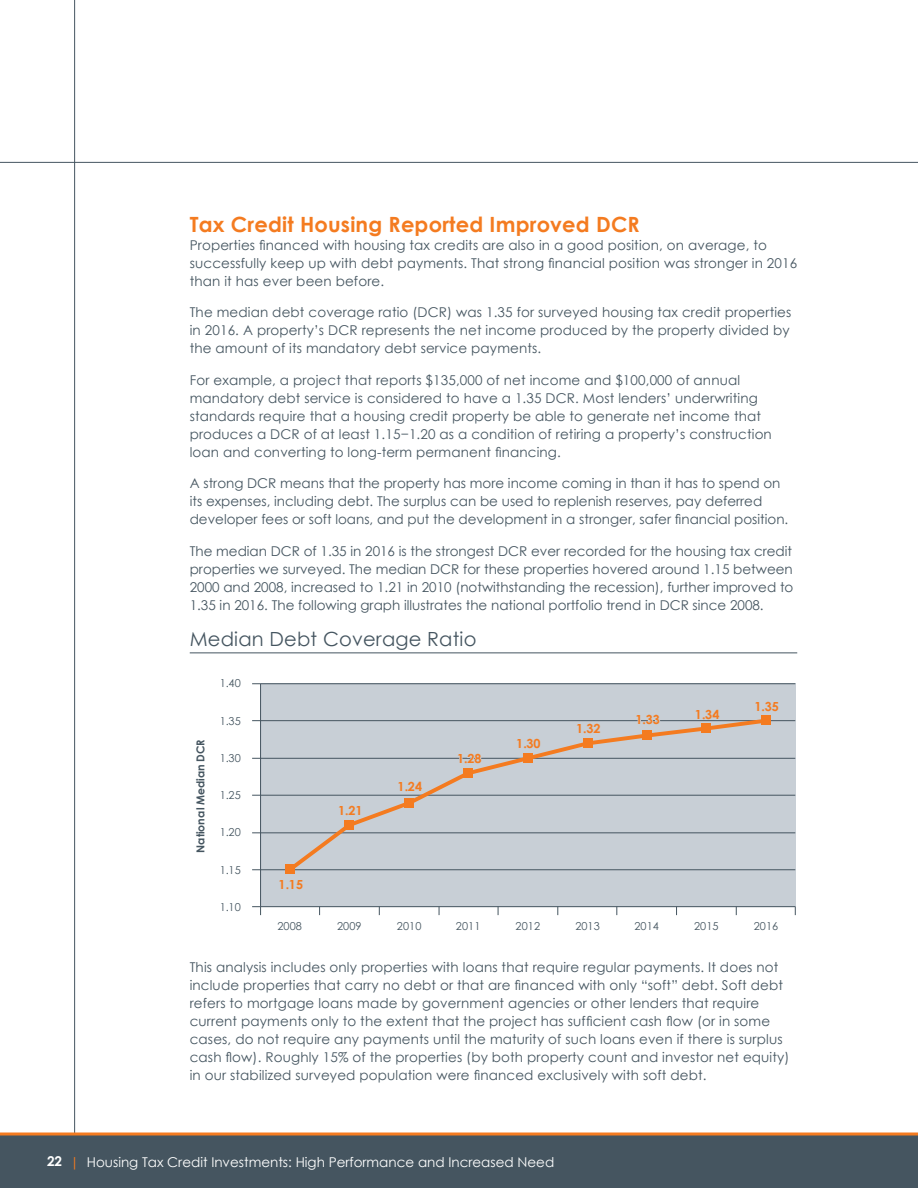
<style>
.page{position:relative;width:918px;height:1188px;background:#fff}
.page>*{position:absolute;margin:0;border:0;box-sizing:border-box;transform-origin:0 0}
.t1{font:700 21px "Century Gothic";letter-spacing:.01em;color:#f47b20}
.t2{font:19.5px "Century Gothic";letter-spacing:.01em;color:#455560}
.t3{font:13.5px/18px "Century Gothic";letter-spacing:.01em;color:#455560}
.t4{font:13.5px "Century Gothic";color:#fff}
.t5{font:700 12.45px "Century Gothic";letter-spacing:.01em;color:#f47b20}
.t6{font:10.95px "Century Gothic";letter-spacing:.01em;color:#455560}
.t7{font:700 10.95px "Century Gothic";letter-spacing:.01em;color:#455560}
.s1{font-weight:700}
.s2{color:#f47b20}
</style>
<div class="page">
<div style="left:0;top:1134px;width:918px;height:54px;background:#455560"></div>
<hr style="left:0;top:162px;width:918px;height:1px;background:#455560">
<hr style="left:190px;top:652px;width:607px;height:1px;background:#455560">
<div style="left:260px;top:683px;width:536px;height:224px;background:#c8cfd6"></div>
<hr style="left:261px;top:683px;width:534px;height:1px;background:#455560">
<hr style="left:261px;top:720px;width:534px;height:1px;background:#455560">
<hr style="left:261px;top:758px;width:534px;height:1px;background:#455560">
<hr style="left:261px;top:795px;width:534px;height:1px;background:#455560">
<hr style="left:261px;top:832px;width:534px;height:1px;background:#455560">
<hr style="left:261px;top:869px;width:534px;height:1px;background:#455560">
<svg style="left:284px;top:719px;width:487px;height:152px"></svg>
<div style="left:285px;top:864px;width:10px;height:10px;background:#f47b20"></div>
<div style="left:344px;top:820px;width:10px;height:10px;background:#f47b20"></div>
<div style="left:404px;top:798px;width:10px;height:10px;background:#f47b20"></div>
<div style="left:463px;top:768px;width:10px;height:10px;background:#f47b20"></div>
<div style="left:523px;top:753px;width:10px;height:10px;background:#f47b20"></div>
<div style="left:583px;top:738px;width:10px;height:10px;background:#f47b20"></div>
<div style="left:642px;top:730px;width:10px;height:10px;background:#f47b20"></div>
<div style="left:701px;top:723px;width:10px;height:10px;background:#f47b20"></div>
<div style="left:761px;top:715px;width:10px;height:10px;background:#f47b20"></div>
<svg style="left:337px;top:804px;width:25px;height:14px"></svg>
<svg style="left:397px;top:780px;width:26px;height:14px"></svg>
<svg style="left:456px;top:752px;width:27px;height:14px"></svg>
<svg style="left:515px;top:737px;width:27px;height:14px"></svg>
<svg style="left:575px;top:722px;width:27px;height:14px"></svg>
<svg style="left:634px;top:719px;width:27px;height:8px"></svg>
<svg style="left:694px;top:719px;width:27px;height:2px"></svg>
<hr style="left:260px;top:684px;width:1px;height:223px;background:#455560">
<hr style="left:261px;top:906px;width:534px;height:1px;background:#455560">
<svg style="left:252px;top:906px;width:9px;height:9px"></svg>
<hr style="left:74px;top:0;width:1px;height:1134px;background:#455560">
<svg style="left:0;top:1132px;width:918px;height:4px;background:#df8643"></svg>
<h1 class="t1" style="left:190px;top:208px;width:452px">Tax Credit Housing Reported Improved DCR</h1>
<p class="t3" style="left:190px;top:236px;width:609px">Properties financed with housing tax credits are also in a good position, on average, to successfully keep up with debt payments. That strong financial position was stronger in 2016 than it has ever been before.</p>
<p class="t3" style="left:190px;top:303px;width:603px">The median debt coverage ratio (DCR) was 1.35 for surveyed housing tax credit properties in 2016. A property’s DCR represents the net income produced by the property divided by the amount of its mandatory debt service payments.</p>
<p class="t3" style="left:190px;top:371px;width:584px">For example, a project that reports $135,000 of net income and $100,000 of annual mandatory debt service is considered to have a 1.35 DCR. Most lenders’ underwriting standards require that a housing credit property be able to generate net income that produces a DCR of at least 1.15−1.20 as a condition of retiring a property’s construction loan and converting to long-term permanent financing.</p>
<p class="t3" style="left:190px;top:474px;width:600px">A strong DCR means that the property has more income coming in than it has to spend on its expenses, including debt. The surplus can be used to replenish reserves, pay deferred developer fees or soft loans, and put the development in a stronger, safer financial position.</p>
<p class="t3" style="left:190px;top:542px;width:605px;text-align:justify">The median DCR of 1.35 in 2016 is the strongest DCR ever recorded for the housing tax credit properties we surveyed. The median DCR for these properties hovered around 1.15 between 2000 and 2008, increased to 1.21 in 2010 (notwithstanding the recession), further improved to 1.35 in 2016. The following graph illustrates the national portfolio trend in DCR since 2008.</p>
<h2 class="t2" style="left:190px;top:625px;width:288px">Median Debt Coverage Ratio</h2>
<p class="t7" style="left:192px;top:853px;width:115px;rotate:-90deg">National Median DCR</p>
<p class="t6" style="left:220px;top:676px;width:23px">1.40</p>
<p class="t6" style="left:220px;top:713px;width:23px">1.35</p>
<p class="t6" style="left:220px;top:750px;width:23px">1.30</p>
<p class="t6" style="left:220px;top:788px;width:23px">1.25</p>
<p class="t6" style="left:220px;top:825px;width:23px">1.20</p>
<p class="t6" style="left:220px;top:862px;width:23px">1.15</p>
<p class="t6" style="left:220px;top:899px;width:23px">1.10</p>
<p class="t5" style="left:279px;top:875px;width:26px">1.15</p>
<p class="t5" style="left:338px;top:801px;width:26px">1.21</p>
<p class="t5" style="left:398px;top:778px;width:26px">1.24</p>
<p class="t5" style="left:457px;top:749px;width:26px">1.28</p>
<p class="t5" style="left:516px;top:734px;width:26px">1.30</p>
<p class="t5" style="left:576px;top:720px;width:26px">1.32</p>
<p class="t5" style="left:636px;top:710px;width:26px">1.33</p>
<p class="t5" style="left:695px;top:705px;width:26px">1.34</p>
<p class="t5" style="left:754px;top:697px;width:26px">1.35</p>
<p class="t6" style="left:277px;top:919px;width:26px">2008</p>
<p class="t6" style="left:337px;top:919px;width:26px">2009</p>
<p class="t6" style="left:397px;top:919px;width:26px">2010</p>
<p class="t6" style="left:456px;top:919px;width:26px">2011</p>
<p class="t6" style="left:516px;top:919px;width:26px">2012</p>
<p class="t6" style="left:575px;top:919px;width:26px">2013</p>
<p class="t6" style="left:634px;top:919px;width:26px">2014</p>
<p class="t6" style="left:694px;top:919px;width:26px">2015</p>
<p class="t6" style="left:754px;top:919px;width:26px">2016</p>
<p class="t3" style="left:190px;top:958px;width:601px">This analysis includes only properties with loans that require regular payments. It does not include properties that carry no debt or that are financed with only “soft” debt. Soft debt refers to mortgage loans made by government agencies or other lenders that require current payments only to the extent that the project has sufficient cash flow (or in some cases, do not require any payments until the maturity of such loans even if there is surplus cash flow). Roughly 15% of the properties (by both property count and investor net equity) in our stabilized surveyed population were financed exclusively with soft debt.</p>
<p class="t4" style="left:47px;top:1152px;width:509px"><span class="s1">22</span> <span class="s2">|</span> Housing Tax Credit Investments: High Performance and Increased Need</p>
</div>
